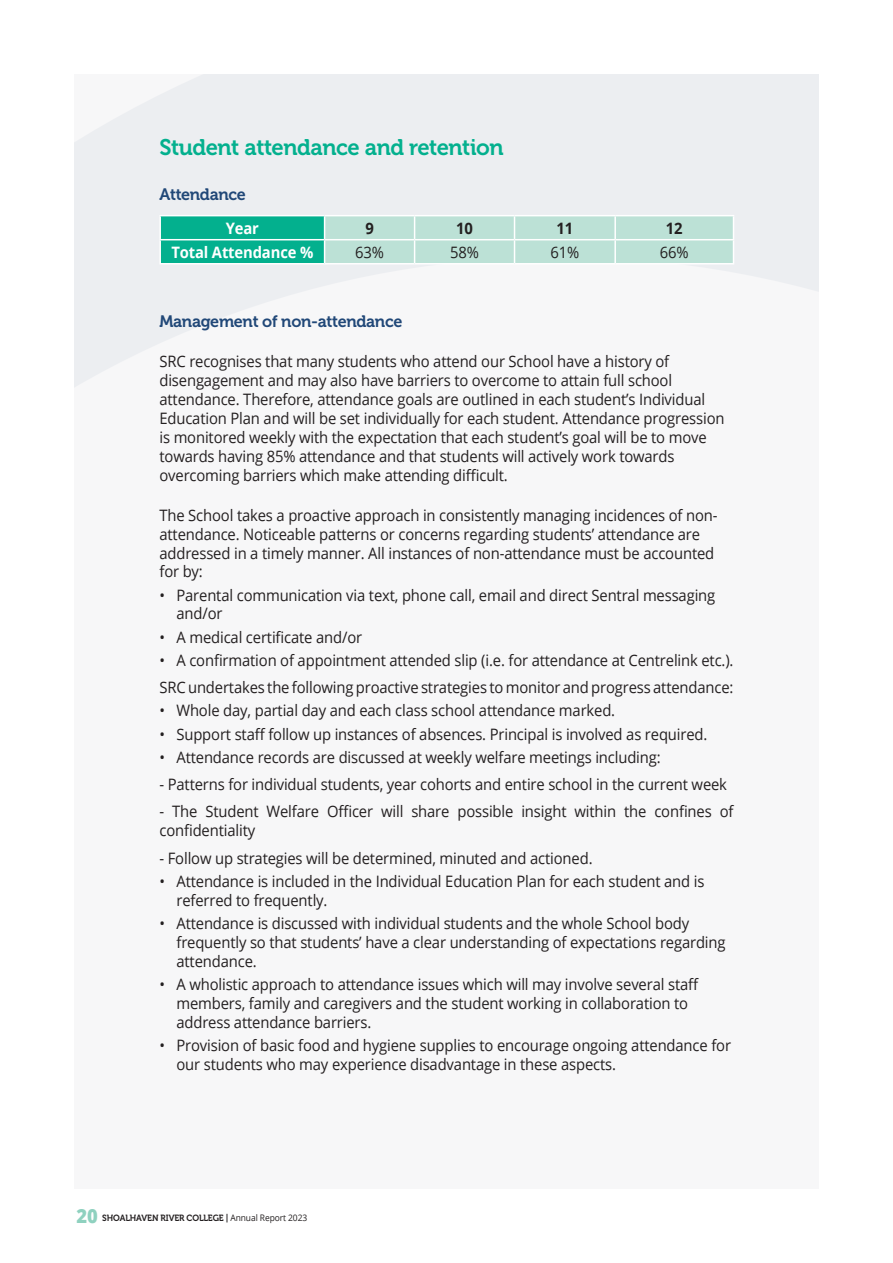
<style>
.page{position:relative;width:893px;height:1263px;background:#fff}
.page>*{position:absolute;margin:0;border:0;box-sizing:border-box;transform-origin:0 0}
.Heading{font:22.5px "Museo 700";letter-spacing:-.02em;color:#03b08e}
.Sub_Heading{font:16.5px "Museo 700";letter-spacing:-.02em;color:#214878}
.Sub_Heading-2{font:15.75px/18.9px "Open Sans";letter-spacing:-.01em;color:#231f20;scale:.94 1}
.t1{font:700 15.75px "Open Sans";letter-spacing:-.01em;color:#fff;scale:.94 1}
.t2{font:700 15.75px "Open Sans";color:#231f20;scale:.94 1}
.t3{font:9px "Museo 700";letter-spacing:-.01em;color:#231f20;scale:.94 1}
.s1{font-family:"Open Sans";font-weight:800;font-size:19.5px;color:#8fd1bf}
.s2{font-family:"Open Sans"}
</style>
<div class="page">
<div style="left:74px;top:74px;width:745px;height:1114px;background:#f7f7f8"></div>
<svg style="left:74px;top:74px;width:745px;height:313px;fill:#eceef1"></svg>
<hr style="left:159px;top:215px;width:166px;height:1px;background:#fff">
<hr style="left:159px;top:216px;width:2px;height:23px;background:#fff">
<hr style="left:325px;top:215px;width:90px;height:1px;background:#fff">
<hr style="left:415px;top:215px;width:99px;height:1px;background:#fff">
<hr style="left:514px;top:215px;width:101px;height:1px;background:#fff">
<hr style="left:615px;top:215px;width:119px;height:1px;background:#fff">
<hr style="left:159px;top:239px;width:166px;height:1px;background:#fff">
<hr style="left:159px;top:240px;width:2px;height:23px;background:#fff">
<svg style="left:160px;top:216px;width:574px;height:47px;background:#8dd5c4"></svg>
<hr style="left:159px;top:263px;width:166px;height:1px;background:#fff">
<hr style="left:325px;top:263px;width:90px;height:1px;background:#fff">
<hr style="left:415px;top:263px;width:99px;height:1px;background:#fff">
<hr style="left:514px;top:263px;width:101px;height:1px;background:#fff">
<hr style="left:615px;top:263px;width:119px;height:1px;background:#fff">
<p class="Heading" style="left:159px;top:135px;width:346px">Student attendance and retention</p>
<p class="Sub_Heading" style="left:159px;top:185px;width:88px">Attendance</p>
<p class="t1" style="left:226px;top:217px;width:37px">Year</p>
<p class="t2" style="left:365px;top:217px;width:10px">9</p>
<p class="t2" style="left:456px;top:217px;width:19px">10</p>
<p class="t2" style="left:556px;top:217px;width:19px">11</p>
<p class="t2" style="left:666px;top:217px;width:19px">12</p>
<p class="t1" style="left:171px;top:241px;width:153px">Total Attendance %</p>
<p class="Sub_Heading-2" style="left:355px;top:242px;width:32px">63%</p>
<p class="Sub_Heading-2" style="left:450px;top:242px;width:32px">58%</p>
<p class="Sub_Heading-2" style="left:550px;top:242px;width:32px">61%</p>
<p class="Sub_Heading-2" style="left:660px;top:242px;width:32px">66%</p>
<p class="Sub_Heading" style="left:159px;top:312px;width:244px">Management of non-attendance</p>
<p class="Sub_Heading-2" style="left:159px;top:352px;width:603px">SRC recognises that many students who attend our School have a history of disengagement and may also have barriers to overcome to attain full school attendance. Therefore, attendance goals are outlined in each student’s Individual Education Plan and will be set individually for each student. Attendance progression is monitored weekly with the expectation that each student’s goal will be to move towards having 85% attendance and that students will actively work towards overcoming barriers which make attending difficult.</p>
<p class="Sub_Heading-2" style="left:159px;top:505px;width:595px">The School takes a proactive approach in consistently managing incidences of non&shy;attendance. Noticeable patterns or concerns regarding students’ attendance are addressed in a timely manner. All instances of non-attendance must be accounted for by:</p>
<p class="Sub_Heading-2" style="left:176px;top:585px;width:575px;text-indent:-17px">• Parental communication via text, phone call, email and direct Sentral messaging and/or</p>
<p class="Sub_Heading-2" style="left:159px;top:627px;width:217px">• A medical certificate and/or</p>
<p class="Sub_Heading-2" style="left:159px;top:650px;width:612px">• A confirmation of appointment attended slip (i.e. for attendance at Centrelink etc.).</p>
<p class="Sub_Heading-2" style="left:159px;top:678px;width:612px">SRC undertakes the following proactive strategies to monitor and progress attendance:</p>
<p class="Sub_Heading-2" style="left:159px;top:701px;width:486px">• Whole day, partial day and each class school attendance marked.</p>
<p class="Sub_Heading-2" style="left:159px;top:724px;width:584px">• Support staff follow up instances of absences. Principal is involved as required.</p>
<p class="Sub_Heading-2" style="left:159px;top:747px;width:535px">• Attendance records are discussed at weekly welfare meetings including:</p>
<p class="Sub_Heading-2" style="left:159px;top:774px;width:605px">- Patterns for individual students, year cohorts and entire school in the current week</p>
<p class="Sub_Heading-2" style="left:159px;top:802px;width:612px">- The Student Welfare Officer will share possible insight within the confines of confidentiality</p>
<p class="Sub_Heading-2" style="left:159px;top:848px;width:462px">- Follow up strategies will be determined, minuted and actioned.</p>
<p class="Sub_Heading-2" style="left:176px;top:871px;width:563px;text-indent:-17px">• Attendance is included in the Individual Education Plan for each student and is referred to frequently.</p>
<p class="Sub_Heading-2" style="left:176px;top:913px;width:586px;text-indent:-17px">• Attendance is discussed with individual students and the whole School body frequently so that students’ have a clear understanding of expectations regarding attendance.</p>
<p class="Sub_Heading-2" style="left:176px;top:974px;width:557px;text-indent:-17px">• A wholistic approach to attendance issues which will may involve several staff members, family and caregivers and the student working in collaboration to address attendance barriers.</p>
<p class="Sub_Heading-2" style="left:176px;top:1035px;width:591px;text-indent:-17px">• Provision of basic food and hygiene supplies to encourage ongoing attendance for our students who may experience disadvantage in these aspects.</p>
<p class="t3" style="left:77px;top:1213px;width:247px"><span class="s1">20</span> SHOALHAVEN RIVER COLLEGE | <span class="s2">Annual Report 2023</span></p>
</div>
